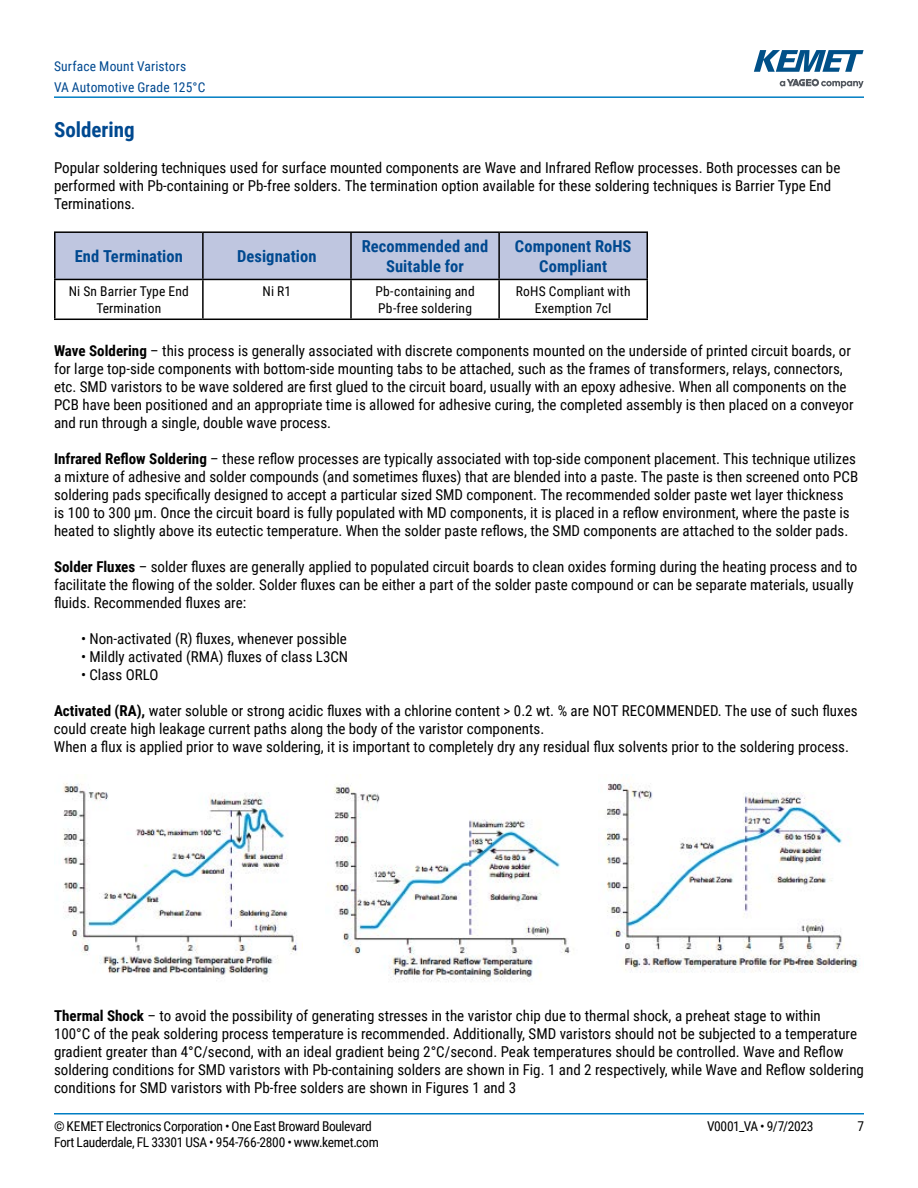
<style>
.page{position:relative;width:918px;height:1188px;background:#fff}
.page>*{position:absolute;margin:0;border:0;box-sizing:border-box;transform-origin:0 0}
.t1{font:700 21px "Roboto Condensed";color:#004990}
.t2{font:700 16.5px/19.8px "Roboto Condensed";letter-spacing:.005em;color:#004990;text-align:center}
.t3{font:15px/18px "Roboto Condensed";color:#000}
.t4{font:13.5px "Roboto Condensed";letter-spacing:-.015em;color:#000}
.t5{font:13.5px/16.2px "Roboto Condensed";letter-spacing:.015em;color:#000;text-align:center}
.t6{font:13.5px/21px "Roboto Condensed";letter-spacing:.015em;color:#004990}
.s1{font-weight:700}
</style>
<div class="page">
<hr style="left:54px;top:1113px;width:810px;height:2px;background:#007dc3">
<hr style="left:54px;top:96px;width:810px;height:2px;background:#007dc3">
<svg style="left:780px;top:79px;width:84px;height:9px"></svg>
<svg style="left:754px;top:50px;width:110px;height:22px"></svg>
<div style="left:56px;top:233px;width:590px;height:46px;background:#bfc6e0"></div>
<hr style="left:54px;top:279px;width:149px;height:1px;background:#000">
<hr style="left:203px;top:279px;width:148px;height:1px;background:#000">
<hr style="left:351px;top:279px;width:148px;height:1px;background:#000">
<hr style="left:499px;top:279px;width:149px;height:1px;background:#000">
<hr style="left:54px;top:231px;width:149px;height:2px;background:#000">
<hr style="left:54px;top:233px;width:2px;height:46px;background:#000">
<hr style="left:203px;top:231px;width:148px;height:2px;background:#000">
<hr style="left:351px;top:231px;width:148px;height:2px;background:#000">
<hr style="left:499px;top:231px;width:149px;height:2px;background:#000">
<hr style="left:646px;top:233px;width:2px;height:46px;background:#000">
<hr style="left:54px;top:280px;width:2px;height:39px;background:#000">
<hr style="left:646px;top:280px;width:2px;height:39px;background:#000">
<hr style="left:54px;top:319px;width:149px;height:1px;background:#000">
<hr style="left:203px;top:319px;width:148px;height:1px;background:#000">
<hr style="left:351px;top:319px;width:148px;height:1px;background:#000">
<hr style="left:499px;top:319px;width:149px;height:1px;background:#000">
<hr style="left:202px;top:233px;width:2px;height:46px;background:#000">
<hr style="left:350px;top:233px;width:2px;height:46px;background:#000">
<hr style="left:498px;top:233px;width:2px;height:46px;background:#000">
<hr style="left:202px;top:280px;width:2px;height:39px;background:#000">
<hr style="left:350px;top:280px;width:2px;height:39px;background:#000">
<hr style="left:498px;top:280px;width:2px;height:39px;background:#000">
<img style="left:63px;top:783px;width:240px;height:192px">
<img style="left:333px;top:784px;width:241px;height:198px">
<img style="left:605px;top:783px;width:254px;height:190px">
<p class="t6" style="left:54px;top:55px;width:153px">Surface Mount Varistors<br>VA Automotive Grade 125°C</p>
<h1 class="t1" style="left:54px;top:115px;width:82px">Soldering</h1>
<p class="t3" style="left:54px;top:158px;width:788px">Popular soldering techniques used for surface mounted components are Wave and Infrared Reflow processes. Both processes can be performed with Pb-containing or Pb-free solders. The termination option available for these soldering techniques is Barrier Type End<br>Terminations.</p>
<p class="t2" style="left:75px;top:246px;width:110px">End Termination</p>
<p class="t2" style="left:237px;top:246px;width:81px">Designation</p>
<p class="t2" style="left:362px;top:236px;width:128px">Recommended and<br>Suitable for</p>
<p class="t2" style="left:515px;top:236px;width:118px">Component RoHS<br>Compliant</p>
<p class="t5" style="left:69px;top:283px;width:122px">Ni Sn Barrier Type End<br>Termination</p>
<p class="t4" style="left:263px;top:282px;width:30px">Ni R1</p>
<p class="t5" style="left:375px;top:283px;width:101px;text-align:left">Pb-containing and<br>Pb-free soldering</p>
<p class="t5" style="left:516px;top:283px;width:116px">RoHS Compliant with<br>Exemption 7cI</p>
<p class="t3" style="left:54px;top:341px;width:801px"><span class="s1">Wave Soldering</span> – this process is generally associated with discrete components mounted on the underside of printed circuit boards, or for large top-side components with bottom-side mounting tabs to be attached, such as the frames of transformers, relays, connectors, etc. SMD varistors to be wave soldered are first glued to the circuit board, usually with an epoxy adhesive. When all components on the PCB have been positioned and an appropriate time is allowed for adhesive curing, the completed assembly is then placed on a conveyor and run through a single, double wave process.</p>
<p class="t3" style="left:54px;top:449px;width:806px"><span class="s1">Infrared Reflow Soldering</span> – these reflow processes are typically associated with top-side component placement. This technique utilizes a mixture of adhesive and solder compounds (and sometimes fluxes) that are blended into a paste. The paste is then screened onto PCB soldering pads specifically designed to accept a particular sized SMD component. The recommended solder paste wet layer thickness<br>is 100 to 300 µm. Once the circuit board is fully populated with MD components, it is placed in a reflow environment, where the paste is heated to slightly above its eutectic temperature. When the solder paste reflows, the SMD components are attached to the solder pads.</p>
<p class="t3" style="left:54px;top:557px;width:805px"><span class="s1">Solder Fluxes</span> – solder fluxes are generally applied to populated circuit boards to clean oxides forming during the heating process and to facilitate the flowing of the solder. Solder fluxes can be either a part of the solder paste compound or can be separate materials, usually fluids. Recommended fluxes are:</p>
<p class="t3" style="left:81px;top:629px;width:267px">• Non-activated (R) fluxes, whenever possible</p>
<p class="t3" style="left:81px;top:647px;width:269px">• Mildly activated (RMA) fluxes of class L3CN</p>
<p class="t3" style="left:81px;top:665px;width:79px">• Class ORLO</p>
<p class="t3" style="left:54px;top:701px;width:805px"><span class="s1">Activated (RA),</span> water soluble or strong acidic fluxes with a chlorine content &gt; 0.2 wt. % are NOT RECOMMENDED. The use of such fluxes could create high leakage current paths along the body of the varistor components.<br>When a flux is applied prior to wave soldering, it is important to completely dry any residual flux solvents prior to the soldering process.</p>
<p class="t3" style="left:54px;top:1006px;width:811px"><span class="s1">Thermal Shock</span> – to avoid the possibility of generating stresses in the varistor chip due to thermal shock, a preheat stage to within<br>100°C of the peak soldering process temperature is recommended. Additionally, SMD varistors should not be subjected to a temperature gradient greater than 4°C/second, with an ideal gradient being 2°C/second. Peak temperatures should be controlled. Wave and Reflow soldering conditions for SMD varistors with Pb-containing solders are shown in Fig. 1 and 2 respectively, while Wave and Reflow soldering conditions for SMD varistors with Pb-free solders are shown in Figures 1 and 3</p>
<p class="t4" style="left:54px;top:1116px;width:319px">© KEMET Electronics Corporation • One East Broward Boulevard</p>
<p class="t4" style="left:707px;top:1116px;width:108px">V0001_VA • 9/7/2023</p>
<p class="t4" style="left:857px;top:1116px;width:8px">7</p>
<p class="t4" style="left:54px;top:1133px;width:326px">Fort Lauderdale, FL 33301 USA • 954-766-2800 • www.kemet.com</p>
</div>
